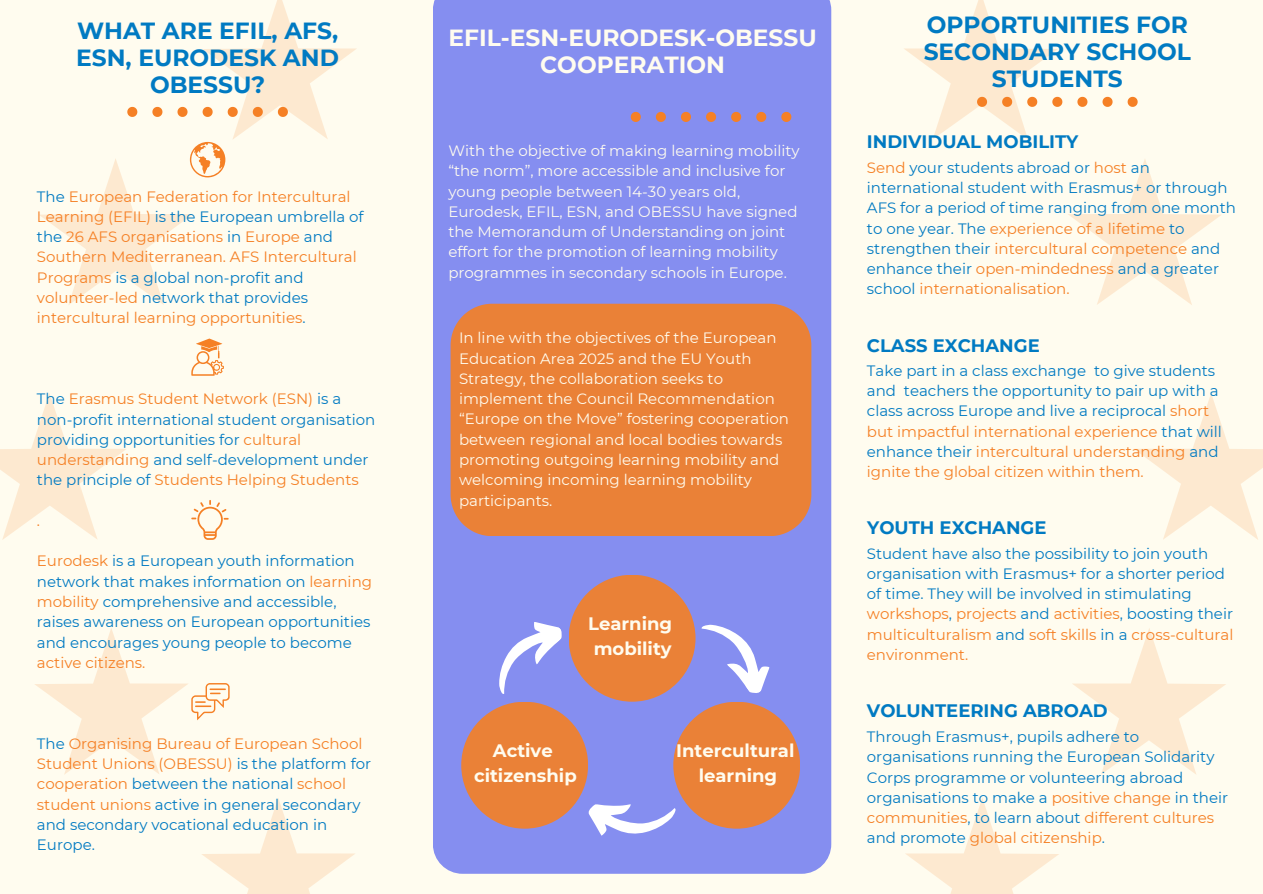
<style>
.page{position:relative;width:1263px;height:894px;background:#fff}
.page>*{position:absolute;margin:0;border:0;box-sizing:border-box;transform-origin:0 0}
.t1{font:700 23.4px/27px "Montserrat";color:#007ac2;text-align:center}
.t2{font:700 23.4px/27px "Montserrat";color:#fffcef;text-align:center}
.t3{font:700 18px "Montserrat";color:#007ac2}
.t4{font:700 18px/24.8px "Montserrat";color:#fffcef;text-align:center}
.t5{font:15px/20.2px "Montserrat";color:#007ac2}
.t6{font:15px/20.2px "Montserrat";color:#fffcef}
.t7{font:15px/20.2px "Montserrat";color:#f58025}
.s1{color:#007ac2}
.s2{color:#f58025}
</style>
<div class="page">
<div style="left:0;top:0;width:1263px;height:893px;background:#fffcef"></div>
<svg style="left:905px;top:798px;width:154px;height:95px"></svg>
<svg style="left:1072px;top:628px;width:154px;height:146px"></svg>
<svg style="left:1134px;top:394px;width:129px;height:146px"></svg>
<svg style="left:1068px;top:159px;width:153px;height:146px"></svg>
<svg style="left:202px;top:798px;width:153px;height:95px"></svg>
<svg style="left:0;top:393px;width:126px;height:147px"></svg>
<div style="left:433px;top:0;width:398px;height:873px;background:#858ef0"></div>
<svg style="left:631px;top:112px;width:10px;height:10px"></svg>
<svg style="left:706px;top:112px;width:10px;height:10px"></svg>
<svg style="left:656px;top:112px;width:10px;height:10px"></svg>
<svg style="left:731px;top:112px;width:10px;height:10px"></svg>
<svg style="left:681px;top:112px;width:10px;height:10px"></svg>
<svg style="left:756px;top:112px;width:10px;height:10px"></svg>
<svg style="left:781px;top:112px;width:10px;height:10px"></svg>
<svg style="left:1077px;top:97px;width:10px;height:10px"></svg>
<svg style="left:904px;top:0;width:158px;height:139px"></svg>
<svg style="left:1102px;top:97px;width:10px;height:10px"></svg>
<svg style="left:1128px;top:97px;width:10px;height:10px"></svg>
<div style="left:451px;top:303px;width:360px;height:233px;background:#ea8137"></div>
<div style="left:569px;top:574px;width:126px;height:127px;background:#ea8137;border-radius:50%"></div>
<div style="left:461px;top:701px;width:127px;height:127px;background:#ea8137;border-radius:50%"></div>
<div style="left:673px;top:701px;width:127px;height:127px;background:#ea8137;border-radius:50%"></div>
<svg style="left:483px;top:612px;width:83px;height:85px"></svg>
<svg style="left:698px;top:609px;width:80px;height:88px"></svg>
<svg style="left:588px;top:804px;width:88px;height:31px"></svg>
<svg style="left:39px;top:0;width:318px;height:305px"></svg>
<svg style="left:191px;top:338px;width:33px;height:37px"></svg>
<svg style="left:191px;top:500px;width:37px;height:39px"></svg>
<svg style="left:35px;top:628px;width:195px;height:146px"></svg>
<p class="t1" style="left:76px;top:17px;width:264px">WHAT ARE EFIL, AFS,<br>ESN, EURODESK AND<br>OBESSU?</p>
<p class="t7" style="left:37px;top:186px;width:328px"><span class="s1">The</span> European Federation for Intercultural Learning (EFIL) <span class="s1">is the European umbrella of the</span> 26 AFS organisations <span class="s1">in</span> Europe <span class="s1">and </span>Southern Mediterranean. AFS Intercultural Programs <span class="s1">is a global non-profit and </span>volunteer-led <span class="s1">network that provides </span>intercultural learning opportunities<span class="s1">.</span></p>
<p class="t5" style="left:37px;top:388px;width:340px">The <span class="s2">Erasmus Student Network (ESN)</span> is a non-profit international student organisation providing opportunities for <span class="s2">cultural understanding</span> and self-development under the principle of <span class="s2">Students Helping Students</span></p>
<p class="t7" style="left:37px;top:510px;width:5px">.</p>
<p class="t5" style="left:37px;top:550px;width:337px"><span class="s2">Eurodesk</span> is a European youth information network that makes information on <span class="s2">learning mobility</span> comprehensive and accessible, raises awareness on European opportunities and encourages young people to become <span class="s2">active citizens.</span></p>
<p class="t5" style="left:37px;top:733px;width:336px">The <span class="s2">Organising Bureau of European School Student Unions (OBESSU)</span> is the platform for <span class="s2">cooperation</span> between the national <span class="s2">school student unions</span> active in general secondary and secondary vocational education in Europe.</p>
<p class="t2" style="left:449px;top:24px;width:370px">EFIL-ESN-EURODESK-OBESSU<br>COOPERATION</p>
<p class="t6" style="left:448px;top:140px;width:353px">With the objective of making learning mobility “the norm”, more accessible and inclusive for young people between 14-30 years old, Eurodesk, EFIL, ESN, and OBESSU have signed the Memorandum of Understanding on joint effort for the promotion of learning mobility programmes in secondary schools in Europe.</p>
<h3 class="t6" style="left:459px;top:328px;width:332px">In line with the objectives of the European Education Area 2025 and the EU Youth Strategy, the collaboration seeks to implement the Council Recommendation “Europe on the Move” fostering cooperation between regional and local bodies towards promoting outgoing learning mobility and welcoming incoming learning mobility participants.</h3>
<h3 class="t4" style="left:588px;top:611px;width:85px">Learning mobility</h3>
<p class="t4" style="left:474px;top:738px;width:104px">Active citizenship</p>
<p class="t4" style="left:676px;top:738px;width:120px">Intercultural learning</p>
<p class="t1" style="left:927px;top:11px;width:263px">OPPORTUNITIES FOR</p>
<h1 class="t1" style="left:924px;top:38px;width:269px">SECONDARY SCHOOL<br>STUDENTS</h1>
<p class="t3" style="left:867px;top:131px;width:213px">INDIVIDUAL MOBILITY</p>
<p class="t5" style="left:867px;top:157px;width:371px"><span class="s2">Send</span> your students abroad or <span class="s2">host</span> an international student with Erasmus+ or through AFS for a period of time ranging from one month to one year. The <span class="s2">experience of a lifetime</span> to strengthen their <span class="s2">intercultural competence</span> and enhance their <span class="s2">open-mindedness</span> and a greater school <span class="s2">internationalisation.</span></p>
<p class="t3" style="left:867px;top:334px;width:174px">CLASS EXCHANGE</p>
<p class="t5" style="left:867px;top:360px;width:357px">Take part in a class exchange to give students and teachers the opportunity to pair up with a class across Europe and live a reciprocal <span class="s2">short but impactful international experience</span> that will enhance their <span class="s2">intercultural understanding</span> and <span class="s2">ignite the global citizen within them.</span></p>
<p class="t3" style="left:867px;top:516px;width:181px">YOUTH EXCHANGE</p>
<p class="t5" style="left:867px;top:543px;width:368px">Student have also the possibility to join youth organisation with Erasmus+ for a shorter period of time. They will be involved in stimulating <span class="s2">workshops</span>, <span class="s2">projects</span> and <span class="s2">activities</span>, boosting their <span class="s2">multiculturalism</span> and <span class="s2">soft skills</span> in a <span class="s2">cross-cultural environment.</span></p>
<p class="t3" style="left:867px;top:699px;width:242px">VOLUNTEERING ABROAD</p>
<h3 class="t5" style="left:867px;top:726px;width:363px">Through Erasmus+, pupils adhere to organisations running the European Solidarity Corps programme or volunteering abroad organisations to make a <span class="s2">positive change</span> in their <span class="s2">communities</span>, to learn about <span class="s2">different cultures </span>and promote <span class="s2">global citizenship</span>.</h3>
</div>
